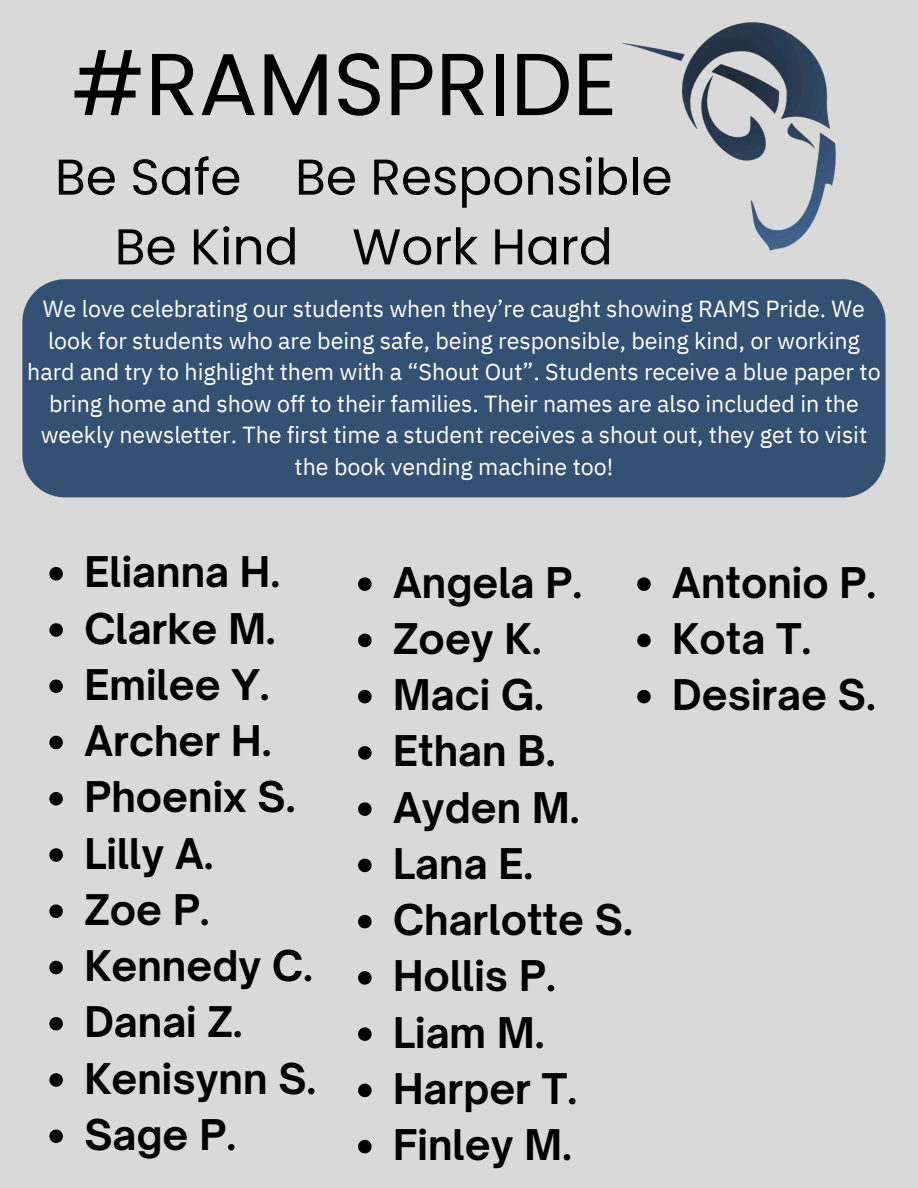
<style>
.page{position:relative;width:918px;height:1188px;background:#d9d9d9}
.page>*{position:absolute;margin:0;border:0;box-sizing:border-box;transform-origin:0 0}
.t1{font:87.75px "Poppins";color:#000}
.t2{font:50.25px/69.8px "Poppins";color:#000;text-align:center}
.t3{font:700 40.5px "Open Sauce One";color:#000}
.t4{font:23.25px/31.5px "IBM Plex Sans";color:#fff;text-align:center}
</style>
<div class="page">
<img style="left:622px;top:22px;width:214px;height:229px">
<div style="left:22px;top:279px;width:864px;height:218px;background:#345073"></div>
<svg style="left:49px;top:567px;width:14px;height:13px"></svg>
<svg style="left:49px;top:623px;width:14px;height:14px"></svg>
<svg style="left:49px;top:680px;width:14px;height:13px"></svg>
<svg style="left:49px;top:736px;width:14px;height:13px"></svg>
<svg style="left:49px;top:792px;width:14px;height:14px"></svg>
<svg style="left:49px;top:848px;width:14px;height:14px"></svg>
<svg style="left:49px;top:904px;width:14px;height:14px"></svg>
<svg style="left:49px;top:961px;width:14px;height:13px"></svg>
<svg style="left:49px;top:1017px;width:14px;height:13px"></svg>
<svg style="left:49px;top:1073px;width:14px;height:14px"></svg>
<svg style="left:49px;top:1130px;width:14px;height:13px"></svg>
<svg style="left:358px;top:577px;width:14px;height:14px"></svg>
<svg style="left:358px;top:634px;width:14px;height:13px"></svg>
<svg style="left:358px;top:690px;width:14px;height:13px"></svg>
<svg style="left:358px;top:746px;width:14px;height:14px"></svg>
<svg style="left:358px;top:802px;width:14px;height:14px"></svg>
<svg style="left:358px;top:859px;width:14px;height:13px"></svg>
<svg style="left:358px;top:915px;width:14px;height:13px"></svg>
<svg style="left:358px;top:971px;width:14px;height:14px"></svg>
<svg style="left:358px;top:1027px;width:14px;height:14px"></svg>
<svg style="left:358px;top:1084px;width:14px;height:13px"></svg>
<svg style="left:358px;top:1140px;width:14px;height:13px"></svg>
<svg style="left:637px;top:577px;width:14px;height:14px"></svg>
<svg style="left:637px;top:634px;width:14px;height:13px"></svg>
<svg style="left:637px;top:690px;width:14px;height:13px"></svg>
<h1 class="t1" style="left:72px;top:23px;width:547px">#RAMSPRIDE</h1>
<h2 class="t2" style="left:55px;top:142px;width:619px">Be Safe Be Responsible<br>Be Kind Work Hard</h2>
<p class="t4" style="left:27px;top:293px;width:855px">We love celebrating our students when they’re caught showing RAMS Pride. We look for students who are being safe, being responsible, being kind, or working hard and try to highlight them with a “Shout Out”. Students receive a blue paper to bring home and show off to their families. Their names are also included in the weekly newsletter. The first time a student receives a shout out, they get to visit the book vending machine too!</p>
<p class="t3" style="left:84px;top:547px;width:197px">Elianna H.</p>
<p class="t3" style="left:84px;top:603px;width:193px">Clarke M.</p>
<p class="t3" style="left:84px;top:659px;width:187px">Emilee Y.</p>
<p class="t3" style="left:84px;top:716px;width:189px">Archer H.</p>
<p class="t3" style="left:84px;top:772px;width:213px">Phoenix S.</p>
<p class="t3" style="left:84px;top:828px;width:131px">Lilly A.</p>
<p class="t3" style="left:84px;top:884px;width:127px">Zoe P.</p>
<p class="t3" style="left:84px;top:940px;width:230px">Kennedy C.</p>
<p class="t3" style="left:84px;top:997px;width:160px">Danai Z.</p>
<p class="t3" style="left:84px;top:1053px;width:234px">Kenisynn S.</p>
<p class="t3" style="left:84px;top:1109px;width:153px">Sage P.</p>
<p class="t3" style="left:393px;top:557px;width:191px">Angela P.</p>
<p class="t3" style="left:393px;top:613px;width:150px">Zoey K.</p>
<p class="t3" style="left:393px;top:670px;width:153px">Maci G.</p>
<p class="t3" style="left:393px;top:726px;width:164px">Ethan B.</p>
<p class="t3" style="left:393px;top:782px;width:188px">Ayden M.</p>
<p class="t3" style="left:393px;top:838px;width:142px">Lana E.</p>
<p class="t3" style="left:393px;top:895px;width:241px">Charlotte S.</p>
<p class="t3" style="left:393px;top:951px;width:164px">Hollis P.</p>
<p class="t3" style="left:393px;top:1007px;width:153px">Liam M.</p>
<p class="t3" style="left:393px;top:1063px;width:186px">Harper T.</p>
<p class="t3" style="left:393px;top:1120px;width:180px">Finley M.</p>
<p class="t3" style="left:672px;top:557px;width:206px">Antonio P.</p>
<p class="t3" style="left:672px;top:613px;width:141px">Kota T.</p>
<p class="t3" style="left:672px;top:670px;width:205px">Desirae S.</p>
</div>
